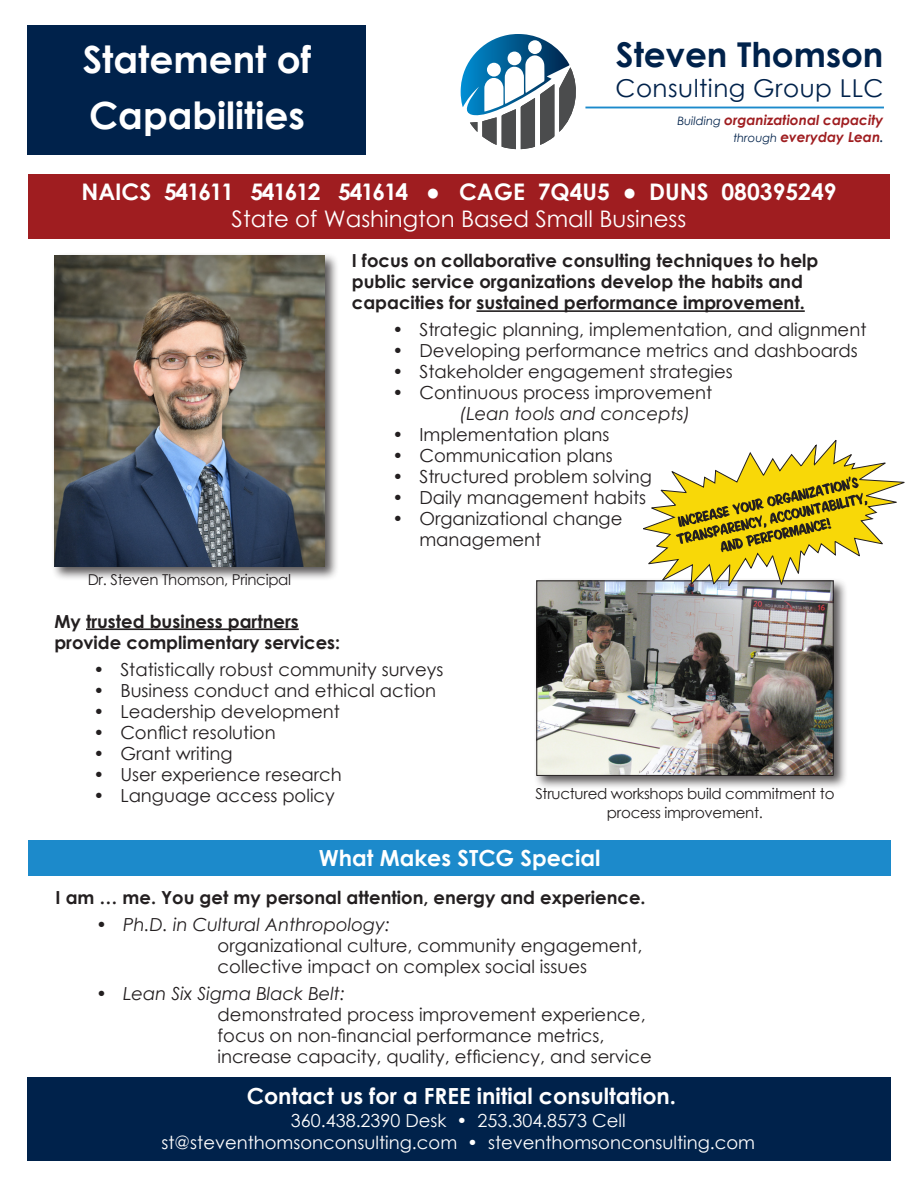
<style>
.page{position:relative;width:918px;height:1188px;background:#fff}
.page>*{position:absolute;margin:0;border:0;box-sizing:border-box;transform-origin:0 0}
.t1{font:700 37.5px "Century Gothic";color:#fff}
.t2{font:700 34.2px "Century Gothic";color:#00224b}
.t3{font:24.6px "Century Gothic";letter-spacing:.02em;color:#00224b}
.t4{font:700 22.8px "Century Gothic";color:#fff}
.t5{font:22.8px "Century Gothic";color:#fff}
.t6{font:700 22.2px "Century Gothic";color:#fff}
.t7{font:18px "Century Gothic";color:#231f20}
.t8{font:700 18px "Century Gothic";color:#231f20}
.t9{font:18px "Century Gothic";color:#fff}
.t10{font:italic 18px "Century Gothic";color:#231f20}
.t11{font:15px/18.6px "Century Gothic";letter-spacing:-.02em;color:#231f20;text-align:center}
.t12{font:italic 700 13.8px/16.5px "Century Gothic";color:#9f1d20;text-align:right}
.s1{font-weight:400;font-size:11.55px;color:#00224b}
.s2{font-size:11.55px;color:#00224b}
.s3{font-style:normal}
</style>
<div class="page">
<div style="left:28px;top:174px;width:862px;height:64px;background:#9f1d20"></div>
<hr style="left:476px;top:310px;width:329px;height:2px;background:#231f20">
<div style="left:51px;top:252px;width:288px;height:329px;background:#231f20;opacity:.75"></div>
<img style="left:54px;top:255px;width:271px;height:312px">
<div style="left:27px;top:26px;width:339px;height:129px;background:#00224b"></div>
<div style="left:27px;top:1078px;width:864px;height:83px;background:#00224b"></div>
<hr style="left:86px;top:628px;width:213px;height:2px;background:#231f20">
<div style="left:534px;top:578px;width:314px;height:212px;background:#231f20;opacity:.75"></div>
<img style="left:538px;top:582px;width:294px;height:192px">
<div style="left:536px;top:580px;width:298px;height:196px;border:1px solid #231f20"></div>
<div style="left:28px;top:840px;width:862px;height:36px;background:#1c8acb"></div>
<svg style="left:643px;top:440px;width:262px;height:149px"></svg>
<svg style="left:461px;top:34px;width:115px;height:115px"></svg>
<hr style="left:585px;top:107px;width:299px;height:1px;background:#1c8acb">
<p class="t1" style="left:83px;top:31px;width:230px">Statement of</p>
<p class="t1" style="left:89px;top:87px;width:217px">Capabilities</p>
<h2 class="t2" style="left:616px;top:29px;width:269px">Steven Thomson</h2>
<h3 class="t3" style="left:616px;top:71px;width:270px">Consulting Group LLC</h3>
<p class="t12" style="left:678px;top:112px;width:207px"><span class="s1">Building</span> organizational capacity <span class="s1">through</span> everyday Lean<span class="s2">.</span></p>
<p class="t4" style="left:81px;top:174px;width:757px">NAICS 541611 541612 541614 ● CAGE 7Q4U5 ● DUNS 080395249</p>
<p class="t5" style="left:232px;top:203px;width:456px">State of Washington Based Small Business</p>
<p class="t11" style="left:88px;top:570px;width:205px">Dr. Steven Thomson, Principal</p>
<p class="t8" style="left:352px;top:247px;width:468px">I focus on collaborative consulting techniques to help</p>
<p class="t8" style="left:352px;top:268px;width:453px">public service organizations develop the habits and</p>
<p class="t8" style="left:352px;top:289px;width:454px">capacities for sustained performance improvement.</p>
<p class="t7" style="left:392px;top:317px;width:476px">• Strategic planning, implementation, and alignment</p>
<p class="t7" style="left:392px;top:338px;width:467px">• Developing performance metrics and dashboards</p>
<p class="t7" style="left:392px;top:359px;width:342px">• Stakeholder engagement strategies</p>
<p class="t7" style="left:392px;top:380px;width:321px">• Continuous process improvement</p>
<p class="t10" style="left:460px;top:401px;width:232px">(Lean tools and concepts)</p>
<p class="t7" style="left:392px;top:422px;width:219px">• Implementation plans</p>
<p class="t7" style="left:392px;top:443px;width:222px">• Communication plans</p>
<p class="t7" style="left:392px;top:464px;width:261px">• Structured problem solving</p>
<p class="t7" style="left:392px;top:485px;width:255px">• Daily management habits</p>
<p class="t7" style="left:392px;top:506px;width:232px">• Organizational change</p>
<p class="t7" style="left:419px;top:527px;width:123px">management</p>
<p class="t8" style="left:54px;top:607px;width:246px">My trusted business partners</p>
<p class="t8" style="left:54px;top:628px;width:287px">provide complimentary services:</p>
<p class="t7" style="left:93px;top:657px;width:352px">• Statistically robust community surveys</p>
<p class="t7" style="left:93px;top:678px;width:344px">• Business conduct and ethical action</p>
<p class="t7" style="left:93px;top:699px;width:248px">• Leadership development</p>
<p class="t7" style="left:93px;top:720px;width:184px">• Conflict resolution</p>
<p class="t7" style="left:93px;top:741px;width:141px">• Grant writing</p>
<p class="t7" style="left:93px;top:762px;width:250px">• User experience research</p>
<p class="t7" style="left:93px;top:783px;width:243px">• Language access policy</p>
<p class="t11" style="left:535px;top:784px;width:301px">Structured workshops build commitment to process improvement.</p>
<p class="t6" style="left:319px;top:841px;width:283px">What Makes STCG Special</p>
<p class="t8" style="left:56px;top:884px;width:592px">I am … me. You get my personal attention, energy and experience.</p>
<p class="t10" style="left:96px;top:912px;width:295px"><span class="s3">•</span> Ph.D. in Cultural Anthropology:</p>
<p class="t7" style="left:218px;top:933px;width:426px">organizational culture, community engagement,</p>
<p class="t7" style="left:218px;top:954px;width:371px">collective impact on complex social issues</p>
<p class="t10" style="left:96px;top:981px;width:250px"><span class="s3">•</span> Lean Six Sigma Black Belt:</p>
<p class="t7" style="left:218px;top:1002px;width:430px">demonstrated process improvement experience,</p>
<p class="t7" style="left:218px;top:1023px;width:388px">focus on non-financial performance metrics,</p>
<p class="t7" style="left:218px;top:1044px;width:436px">increase capacity, quality, efficiency, and service</p>
<p class="t6" style="left:247px;top:1079px;width:431px">Contact us for a FREE initial consultation.</p>
<p class="t9" style="left:291px;top:1107px;width:336px">360.438.2390 Desk • 253.304.8573 Cell</p>
<p class="t9" style="left:162px;top:1130px;width:595px">st@steventhomsonconsulting.com • steventhomsonconsulting.com</p>
</div>
